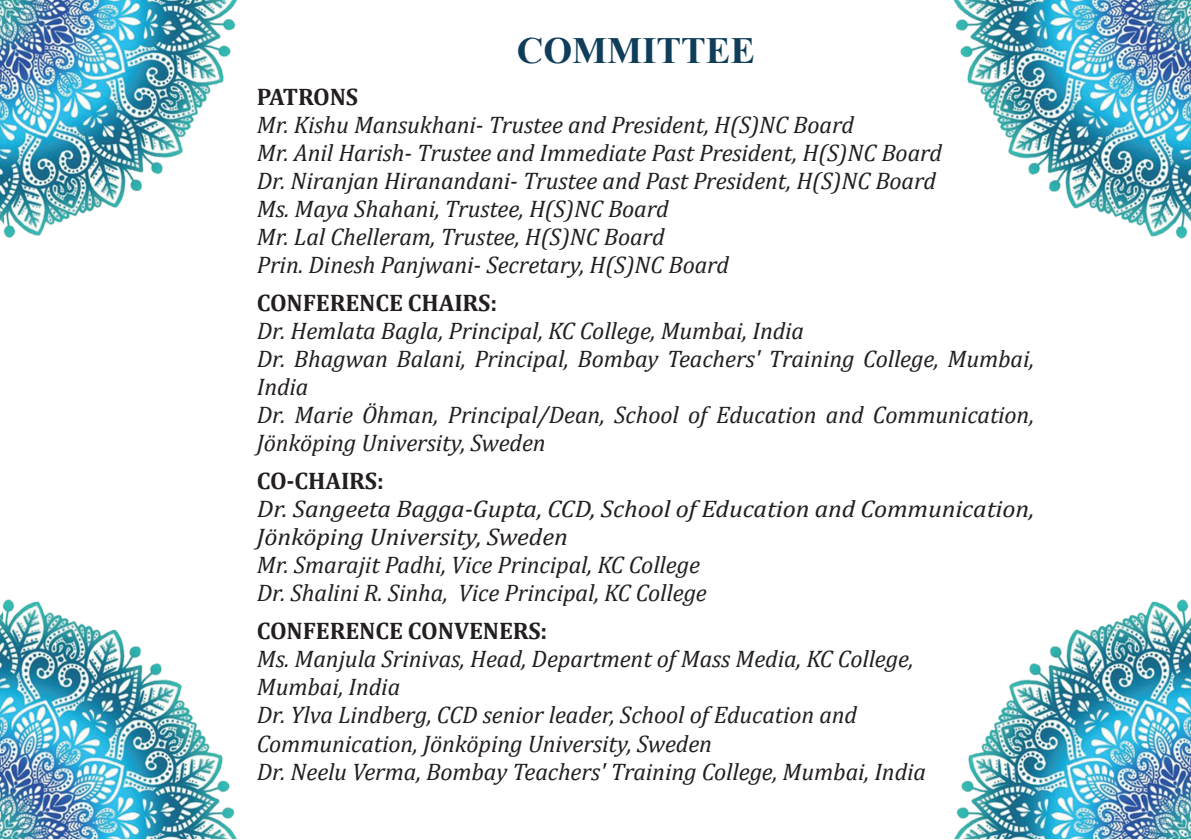
<style>
.page{position:relative;width:1191px;height:840px;background:#fff}
.page>*{position:absolute;margin:0;border:0;box-sizing:border-box;transform-origin:0 0}
.t1{font:700 37px "Times New Roman";color:#0f3d5a}
.t2{font:italic 24px/28px "Cambria";letter-spacing:-.005em;color:#231f20}
.t3{font:italic 24px/28px "Cambria";letter-spacing:-.005em;color:#231f20;scale:1.08 1}
.t4{font:700 24px "Cambria";letter-spacing:-.005em;color:#231f20}
</style>
<div class="page">
<img style="left:0;top:0;width:238px;height:238px">
<img style="left:953px;top:0;width:238px;height:239px">
<img style="left:0;top:599px;width:237px;height:240px">
<img style="left:954px;top:599px;width:237px;height:240px">
<h1 class="t1" style="left:517px;top:24px;width:240px">COMMITTEE</h1>
<p class="t4" style="left:257px;top:80px;width:103px">PATRONS</p>
<p class="t2" style="left:257px;top:109px;width:687px">Mr. Kishu Mansukhani- Trustee and President, H(S)NC Board<br>Mr. Anil Harish- Trustee and Immediate Past President, H(S)NC Board Dr. Niranjan Hiranandani- Trustee and Past President, H(S)NC Board Ms. Maya Shahani, Trustee, H(S)NC Board<br>Mr. Lal Chelleram, Trustee, H(S)NC Board<br>Prin. Dinesh Panjwani- Secretary, H(S)NC Board</p>
<p class="t4" style="left:257px;top:286px;width:242px">CONFERENCE CHAIRS:</p>
<p class="t2" style="left:257px;top:315px;width:779px">Dr. Hemlata Bagla, Principal, KC College, Mumbai, India<br>Dr. Bhagwan Balani, Principal, Bombay Teachers' Training College, Mumbai, India<br>Dr. Marie Öhman, Principal/Dean, School of Education and Communication, Jönköping University, Sweden</p>
<p class="t4" style="left:257px;top:464px;width:128px">CO-CHAIRS:</p>
<p class="t3" style="left:257px;top:493px;width:721px">Dr. Sangeeta Bagga-Gupta, CCD, School of Education and Communication, Jönköping University, Sweden<br>Mr. Smarajit Padhi, Vice Principal, KC College<br>Dr. Shalini R. Sinha, Vice Principal, KC College</p>
<p class="t4" style="left:257px;top:614px;width:292px">CONFERENCE CONVENERS:</p>
<p class="t2" style="left:257px;top:643px;width:671px">Ms. Manjula Srinivas, Head, Department of Mass Media, KC College, Mumbai, India<br>Dr. Ylva Lindberg, CCD senior leader, School of Education and Communication, Jönköping University, Sweden<br>Dr. Neelu Verma, Bombay Teachers' Training College, Mumbai, India</p>
</div>
